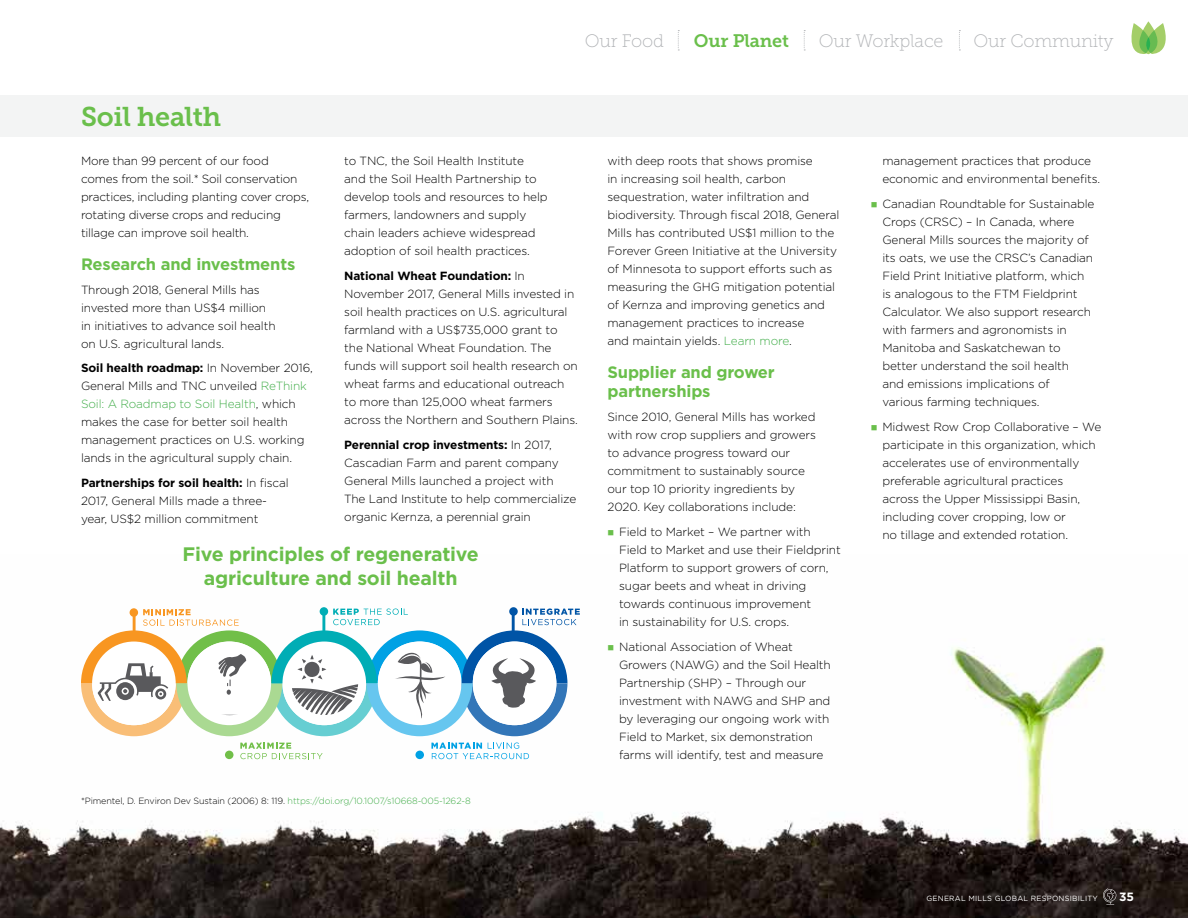
<style>
.page{position:relative;width:1188px;height:918px;background:#fff}
.page>*{position:absolute;margin:0;border:0;box-sizing:border-box;transform-origin:0 0}
.t1{font:27px "Museo Slab 700";letter-spacing:-.01em;color:#6abf4b}
.t2{font:700 19.5px/24px "Gotham";letter-spacing:-.01em;color:#6abf4b;text-align:center}
.t3{font:18px "Museo Slab 100";letter-spacing:-.01em;color:#b1b3b6}
.t4{font:18px "Museo Slab 700";letter-spacing:-.01em;color:#6abf4b}
.t5{font:700 16.5px/19.5px "Gotham";letter-spacing:-.01em;color:#6abf4b}
.t6{font:700 12px "Gotham";color:#fff}
.t7{font:300 11.85px/18px "Gotham";letter-spacing:-.01em;color:#000}
.t8{font:300 9px "Gotham";letter-spacing:-.01em;color:#000}
.t9{font:7.5px "Gotham";letter-spacing:.03em;color:#fff}
.s1{font-weight:700}
.s2{color:#41ad49}
.s3{color:#6abf4b}
</style>
<div class="page">
<img style="left:0;top:607px;width:1188px;height:311px">
<div style="left:0;top:95px;width:1188px;height:42px;background:#f3f4f4"></div>
<svg style="left:240px;top:743px;width:83px;height:16px"></svg>
<svg style="left:431px;top:743px;width:98px;height:16px"></svg>
<svg style="left:81px;top:608px;width:499px;height:128px"></svg>
<div style="left:320px;top:607px;width:8px;height:9px;background:#00adb5;border-radius:50%"></div>
<hr style="left:322px;top:614px;width:3px;height:22px;background:#00adb5">
<div style="left:509px;top:607px;width:9px;height:9px;background:#0054a6;border-radius:50%"></div>
<hr style="left:512px;top:614px;width:3px;height:22px;background:#0054a6">
<div style="left:225px;top:751px;width:8px;height:8px;background:#71bf49;border-radius:50%"></div>
<div style="left:415px;top:751px;width:9px;height:8px;background:#00a1e4;border-radius:50%"></div>
<svg style="left:1103px;top:888px;width:13px;height:17px"></svg>
<svg style="left:959px;top:30px;width:1px;height:20px"></svg>
<svg style="left:804px;top:30px;width:1px;height:20px"></svg>
<svg style="left:678px;top:30px;width:1px;height:20px"></svg>
<svg style="left:1131px;top:21px;width:35px;height:34px"></svg>
<h3 class="t3" style="left:585px;top:31px;width:81px">Our Food</h3>
<h3 class="t4" style="left:694px;top:30px;width:96px">Our Planet</h3>
<h3 class="t3" style="left:819px;top:31px;width:126px">Our Workplace</h3>
<h3 class="t3" style="left:974px;top:31px;width:141px">Our Community</h3>
<h1 class="t1" style="left:81px;top:101px;width:141px">Soil health</h1>
<p class="t7" style="left:81px;top:152px;width:230px">More than 99 percent of our food<br>comes from the soil.* Soil conservation practices, including planting cover crops, rotating diverse crops and reducing tillage can improve soil health.</p>
<h3 class="t5" style="left:81px;top:254px;width:216px">Research and investments</h3>
<p class="t7" style="left:81px;top:280px;width:196px">Through 2018, General Mills has invested more than US$4 million in initiatives to advance soil health on U.S. agricultural lands.</p>
<p class="t7" style="left:81px;top:359px;width:233px"><span class="s1">Soil health roadmap:</span> In November 2016, General Mills and TNC unveiled <span class="s2">ReThink Soil: A Roadmap to Soil Health</span>, which makes the case for better soil health management practices on U.S. working lands in the agricultural supply chain.</p>
<p class="t7" style="left:81px;top:474px;width:209px"><span class="s1">Partnerships for soil health:</span> In fiscal<br>2017, General Mills made a three&shy;year, US$2 million commitment</p>
<p class="t7" style="left:344px;top:152px;width:205px">to TNC, the Soil Health Institute and the Soil Health Partnership to develop tools and resources to help farmers, landowners and supply chain leaders achieve widespread adoption of soil health practices.</p>
<p class="t7" style="left:344px;top:267px;width:235px"><span class="s1">National Wheat Foundation:</span> In November 2017, General Mills invested in soil health practices on U.S. agricultural farmland with a US$735,000 grant to the National Wheat Foundation. The funds will support soil health research on wheat farms and educational outreach to more than 125,000 wheat farmers across the Northern and Southern Plains.</p>
<p class="t7" style="left:344px;top:435px;width:234px"><span class="s1">Perennial crop investments:</span> In 2017, Cascadian Farm and parent company General Mills launched a project with The Land Institute to help commercialize organic Kernza, a perennial grain</p>
<h2 class="t2" style="left:183px;top:542px;width:298px">Five principles of regenerative agriculture and soil health</h2>
<p class="t8" style="left:81px;top:795px;width:391px">*Pimentel, D. Environ Dev Sustain (2006) 8: 119. <span class="s2">https://doi.org/10.1007/s10668-005-1262-8</span></p>
<p class="t7" style="left:607px;top:152px;width:233px">with deep roots that shows promise<br>in increasing soil health, carbon sequestration, water infiltration and biodiversity. Through fiscal 2018, General Mills has contributed US$1 million to the Forever Green Initiative at the University of Minnesota to support efforts such as measuring the GHG mitigation potential of Kernza and improving genetics and management practices to increase<br>and maintain yields. <span class="s2">Learn more</span>.</p>
<h3 class="t5" style="left:608px;top:362px;width:169px">Supplier and grower partnerships</h3>
<p class="t7" style="left:608px;top:408px;width:210px">Since 2010, General Mills has worked with row crop suppliers and growers to advance progress toward our commitment to sustainably source our top 10 priority ingredients by 2020. Key collaborations include:</p>
<p class="t7" style="left:619px;top:522px;width:223px;text-indent:-12px"><span class="s3">■</span> Field to Market – We partner with Field to Market and use their Fieldprint Platform to support growers of corn, sugar beets and wheat in driving towards continuous improvement<br>in sustainability for U.S. crops.</p>
<p class="t7" style="left:619px;top:637px;width:213px;text-indent:-12px"><span class="s3">■</span> National Association of Wheat Growers (NAWG) and the Soil Health Partnership (SHP) – Through our investment with NAWG and SHP and by leveraging our ongoing work with Field to Market, six demonstration farms will identify, test and measure</p>
<p class="t7" style="left:882px;top:152px;width:219px">management practices that produce economic and environmental benefits.</p>
<p class="t7" style="left:882px;top:195px;width:214px;text-indent:-12px"><span class="s3">■</span> Canadian Roundtable for Sustainable Crops (CRSC) – In Canada, where General Mills sources the majority of its oats, we use the CRSC’s Canadian Field Print Initiative platform, which is analogous to the FTM Fieldprint Calculator. We also support research with farmers and agronomists in Manitoba and Saskatchewan to better understand the soil health<br>and emissions implications of<br>various farming techniques.</p>
<p class="t7" style="left:882px;top:417px;width:220px;text-indent:-12px"><span class="s3">■</span> Midwest Row Crop Collaborative – We participate in this organization, which accelerates use of environmentally preferable agricultural practices across the Upper Mississippi Basin, including cover cropping, low or<br>no tillage and extended rotation.</p>
<p class="t9" style="left:927px;top:893px;width:173px">GENERAL MILLS GLOBAL RESPONSIBILITY</p>
<p class="t6" style="left:1119px;top:889px;width:16px">35</p>
</div>
